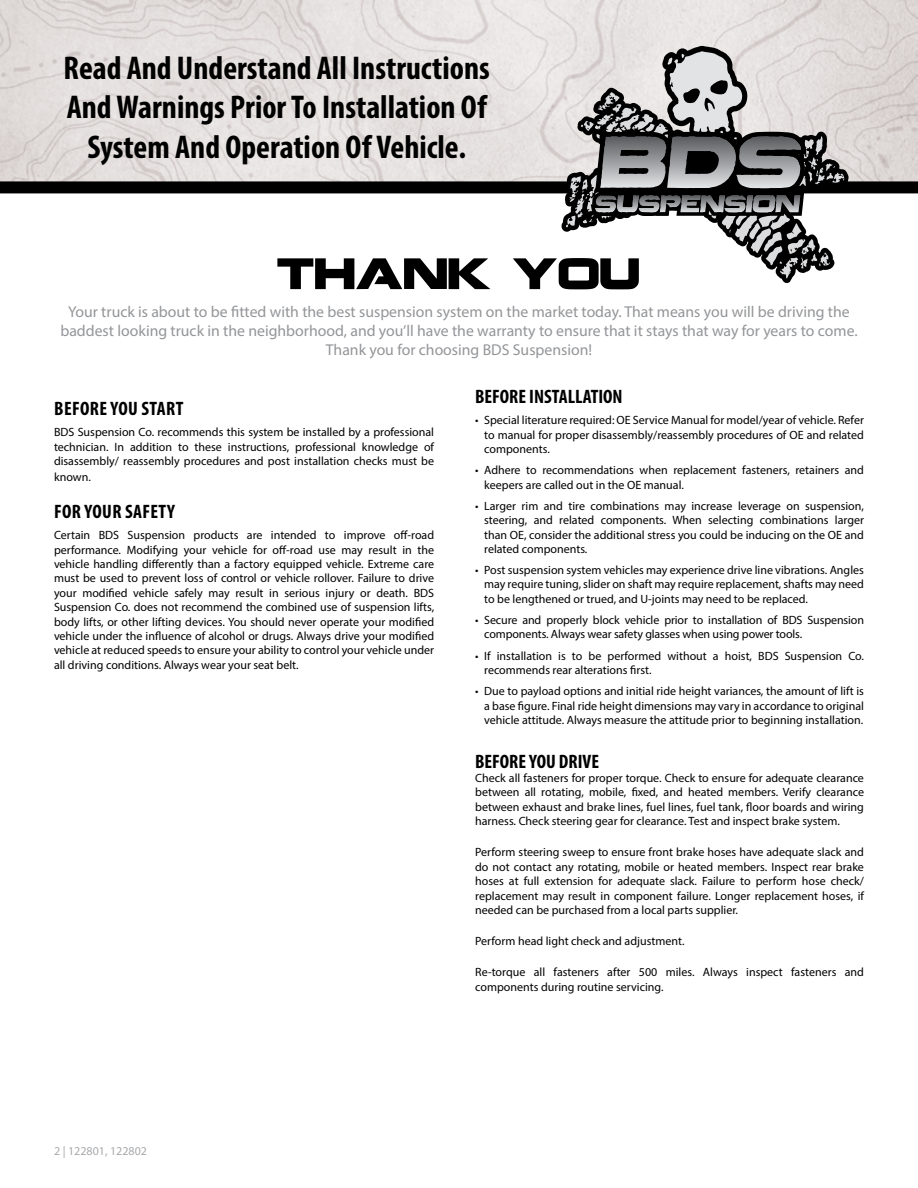
<style>
.page{position:relative;width:918px;height:1188px;background:#fff}
.page>*{position:absolute;margin:0;border:0;box-sizing:border-box;transform-origin:0 0}
.t1{font:700 condensed 33px/39.6px "Myriad Pro";color:#000;text-align:center}
.t2{font:700 condensed 19.5px "Myriad Pro";color:#000}
.t3{font:700 condensed 19.5px "Myriad Pro";letter-spacing:.02em;color:#000}
.t4{font:15.75px/18.9px "Myriad Pro";color:#939598;text-align:center}
.t5{font:12px/14.4px "Myriad Pro";color:#000;text-align:justify}
.t6{font:12px "Myriad Pro";color:#a7a9ac}
</style>
<div class="page">
<img style="left:0;top:0;width:918px;height:181px">
<div style="left:0;top:181px;width:918px;height:12px;background:#000"></div>
<svg style="left:562px;top:46px;width:287px;height:148px;background:#ccc8c6"></svg>
<svg style="left:277px;top:51px;width:568px;height:238px"></svg>
<h1 class="t1" style="left:64px;top:47px;width:428px">Read And Understand All Instructions<br>And Warnings Prior To Installation Of<br>System And Operation Of Vehicle.</h1>
<p class="t4" style="left:60px;top:302px;width:799px">Your truck is about to be fitted with the best suspension system on the market today. That means you will be driving the baddest looking truck in the neighborhood, and you’ll have the warranty to ensure that it stays that way for years to come.<br>Thank you for choosing BDS Suspension!</p>
<h2 class="t2" style="left:475px;top:384px;width:149px">BEFORE INSTALLATION</h2>
<p class="t5" style="left:484px;top:413px;width:381px;text-indent:-9px">• Special literature required: OE Service Manual for model/year of vehicle. Refer to manual for proper disassembly/reassembly procedures of OE and related components.</p>
<p class="t5" style="left:484px;top:463px;width:381px;text-indent:-9px">• Adhere to recommendations when replacement fasteners, retainers and keepers are called out in the OE manual.</p>
<p class="t5" style="left:484px;top:498px;width:381px;text-indent:-9px">• Larger rim and tire combinations may increase leverage on suspension, steering, and related components. When selecting combinations larger than OE, consider the additional stress you could be inducing on the OE and related components.</p>
<p class="t5" style="left:484px;top:563px;width:381px;text-indent:-9px">• Post suspension system vehicles may experience drive line vibrations. Angles may require tuning, slider on shaft may require replacement, shafts may need to be lengthened or trued, and U-joints may need to be replaced.</p>
<p class="t5" style="left:484px;top:613px;width:381px;text-indent:-9px">• Secure and properly block vehicle prior to installation of BDS Suspension components. Always wear safety glasses when using power tools.</p>
<p class="t5" style="left:484px;top:648px;width:381px;text-indent:-9px">• If installation is to be performed without a hoist, BDS Suspension Co. recommends rear alterations first.</p>
<p class="t5" style="left:484px;top:684px;width:381px;text-indent:-9px">• Due to payload options and initial ride height variances, the amount of lift is a base figure. Final ride height dimensions may vary in accordance to original vehicle attitude. Always measure the attitude prior to beginning installation.</p>
<h2 class="t2" style="left:475px;top:749px;width:125px">BEFORE YOU DRIVE</h2>
<p class="t5" style="left:475px;top:771px;width:390px">Check all fasteners for proper torque. Check to ensure for adequate clearance between all rotating, mobile, fixed, and heated members. Verify clearance between exhaust and brake lines, fuel lines, fuel tank, floor boards and wiring harness. Check steering gear for clearance. Test and inspect brake system.</p>
<p class="t5" style="left:475px;top:845px;width:390px">Perform steering sweep to ensure front brake hoses have adequate slack and do not contact any rotating, mobile or heated members. Inspect rear brake hoses at full extension for adequate slack. Failure to perform hose check/ replacement may result in component failure. Longer replacement hoses, if needed can be purchased from a local parts supplier.</p>
<p class="t5" style="left:475px;top:934px;width:211px">Perform head light check and adjustment.</p>
<p class="t5" style="left:475px;top:965px;width:390px">Re-torque all fasteners after 500 miles. Always inspect fasteners and components during routine servicing.</p>
<h2 class="t3" style="left:54px;top:396px;width:131px">BEFORE YOU START</h2>
<p class="t5" style="left:54px;top:425px;width:382px">BDS Suspension Co. recommends this system be installed by a professional technician. In addition to these instructions, professional knowledge of disassembly/ reassembly procedures and post installation checks must be</p>
<p class="t5" style="left:54px;top:470px;width:38px">known.</p>
<h2 class="t3" style="left:54px;top:499px;width:122px">FOR YOUR SAFETY</h2>
<p class="t5" style="left:54px;top:528px;width:382px">Certain BDS Suspension products are intended to improve off-road performance. Modifying your vehicle for off-road use may result in the vehicle handling differently than a factory equipped vehicle. Extreme care must be used to prevent loss of control or vehicle rollover. Failure to drive your modified vehicle safely may result in serious injury or death. BDS Suspension Co. does not recommend the combined use of suspension lifts, body lifts, or other lifting devices. You should never operate your modified vehicle under the influence of alcohol or drugs. Always drive your modified vehicle at reduced speeds to ensure your ability to control your vehicle under all driving conditions. Always wear your seat belt.</p>
<p class="t6" style="left:54px;top:1143px;width:95px">2 | 122801, 122802</p>
</div>
